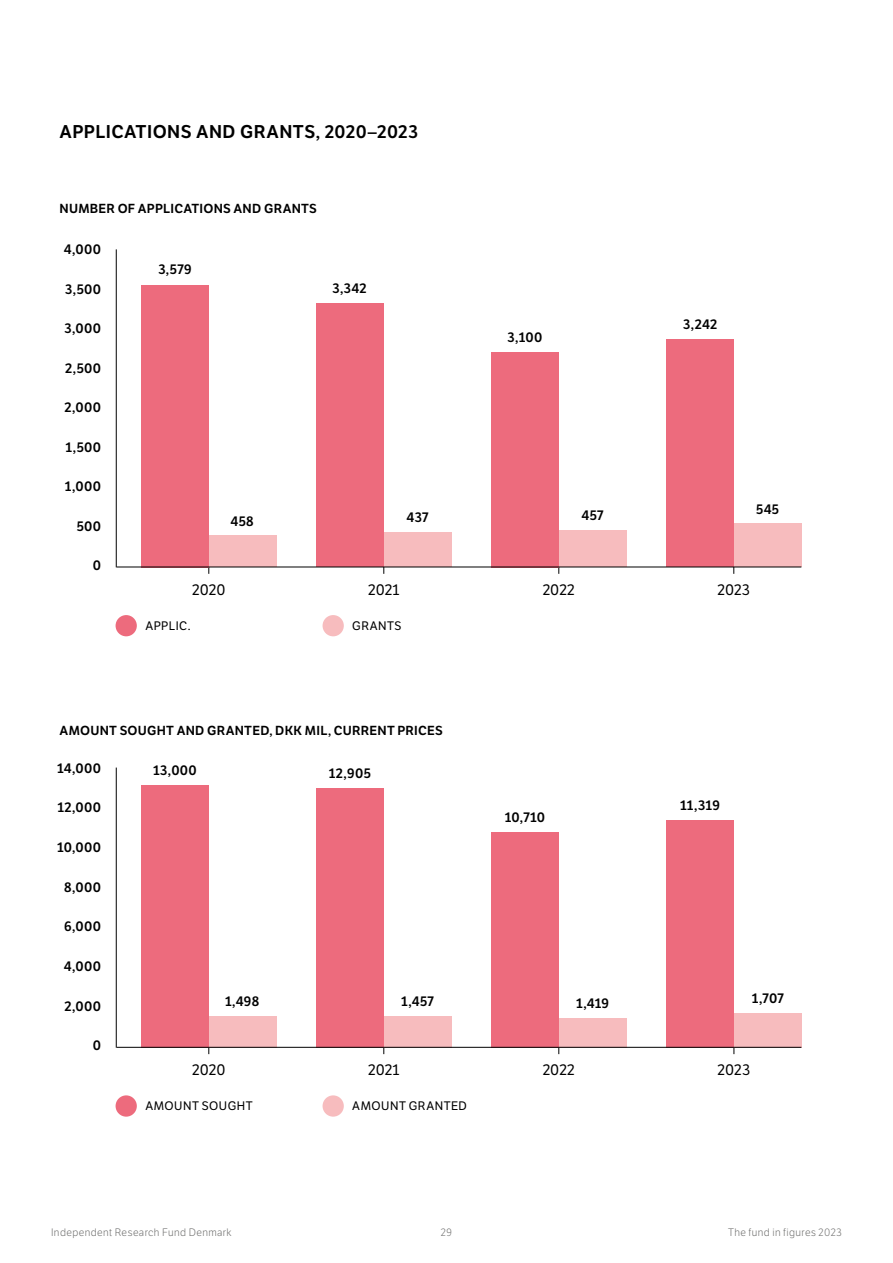
<style>
.page{position:relative;width:893px;height:1263px;background:#fff}
.page>*{position:absolute;margin:0;border:0;box-sizing:border-box;transform-origin:0 0}
.t1{font:600 18px "LFT Etica";letter-spacing:.025em;color:#000}
.t2{font:15px "LFT Etica";color:#000}
.t3{font:600 13.5px "LFT Etica";letter-spacing:.025em;color:#000}
.t4{font:600 12.75px "LFT Etica";letter-spacing:.02em;color:#000}
.t5{font:12px "LFT Etica";letter-spacing:.045em;color:#000}
.t6{font:300 10.5px "LFT Etica";letter-spacing:.045em;color:#6f6f6e}
</style>
<div class="page">
<div style="left:116px;top:1095px;width:21px;height:22px;background:#ed6b7d;border-radius:50%"></div>
<div style="left:116px;top:615px;width:21px;height:21px;background:#ed6b7d;border-radius:50%"></div>
<div style="left:323px;top:1095px;width:21px;height:22px;background:#f7bcbe;border-radius:50%"></div>
<div style="left:323px;top:615px;width:21px;height:21px;background:#f7bcbe;border-radius:50%"></div>
<div style="left:141px;top:785px;width:68px;height:262px;background:#ed6b7d"></div>
<div style="left:141px;top:285px;width:68px;height:282px;background:#ed6b7d"></div>
<div style="left:209px;top:1016px;width:67px;height:31px;background:#f7bcbe"></div>
<div style="left:209px;top:536px;width:67px;height:31px;background:#f7bcbe"></div>
<div style="left:316px;top:788px;width:68px;height:259px;background:#ed6b7d"></div>
<div style="left:316px;top:303px;width:68px;height:264px;background:#ed6b7d"></div>
<div style="left:384px;top:1016px;width:67px;height:31px;background:#f7bcbe"></div>
<div style="left:384px;top:532px;width:67px;height:35px;background:#f7bcbe"></div>
<div style="left:491px;top:832px;width:68px;height:215px;background:#ed6b7d"></div>
<div style="left:491px;top:352px;width:68px;height:215px;background:#ed6b7d"></div>
<div style="left:559px;top:1018px;width:67px;height:29px;background:#f7bcbe"></div>
<div style="left:559px;top:530px;width:67px;height:37px;background:#f7bcbe"></div>
<div style="left:666px;top:820px;width:68px;height:227px;background:#ed6b7d"></div>
<div style="left:666px;top:339px;width:68px;height:228px;background:#ed6b7d"></div>
<div style="left:734px;top:1013px;width:67px;height:34px;background:#f7bcbe"></div>
<div style="left:734px;top:524px;width:67px;height:43px;background:#f7bcbe"></div>
<hr style="left:116px;top:767px;width:1px;height:281px;background:#000">
<hr style="left:116px;top:249px;width:1px;height:318px;background:#000">
<hr style="left:117px;top:1047px;width:684px;height:1px;background:#000">
<hr style="left:117px;top:567px;width:684px;height:1px;background:#000">
<h1 class="t1" style="left:60px;top:121px;width:360px">APPLICATIONS AND GRANTS, 2020–2023</h1>
<p class="t4" style="left:60px;top:201px;width:259px">NUMBER OF APPLICATIONS AND GRANTS</p>
<p class="t3" style="left:64px;top:241px;width:39px">4,000</p>
<p class="t3" style="left:65px;top:281px;width:37px">3,500</p>
<p class="t3" style="left:65px;top:320px;width:38px">3,000</p>
<p class="t3" style="left:65px;top:360px;width:37px">2,500</p>
<p class="t3" style="left:64px;top:399px;width:38px">2,000</p>
<p class="t3" style="left:66px;top:439px;width:37px">1,500</p>
<p class="t3" style="left:65px;top:478px;width:38px">1,000</p>
<p class="t3" style="left:77px;top:518px;width:26px">500</p>
<p class="t3" style="left:93px;top:557px;width:10px">0</p>
<p class="t3" style="left:158px;top:261px;width:35px">3,579</p>
<p class="t3" style="left:231px;top:513px;width:25px">458</p>
<p class="t2" style="left:192px;top:581px;width:35px">2020</p>
<p class="t5" style="left:145px;top:619px;width:47px">APPLIC.</p>
<p class="t3" style="left:332px;top:280px;width:36px">3,342</p>
<p class="t3" style="left:407px;top:509px;width:24px">437</p>
<p class="t2" style="left:368px;top:581px;width:33px">2021</p>
<p class="t5" style="left:352px;top:619px;width:51px">GRANTS</p>
<p class="t4" style="left:60px;top:722px;width:385px">AMOUNT SOUGHT AND GRANTED, DKK MIL, CURRENT PRICES</p>
<p class="t3" style="left:57px;top:760px;width:45px">14,000</p>
<p class="t3" style="left:57px;top:799px;width:45px">12,000</p>
<p class="t3" style="left:57px;top:839px;width:45px">10,000</p>
<p class="t3" style="left:64px;top:879px;width:38px">8,000</p>
<p class="t3" style="left:64px;top:918px;width:38px">6,000</p>
<p class="t3" style="left:64px;top:958px;width:39px">4,000</p>
<p class="t3" style="left:64px;top:998px;width:38px">2,000</p>
<p class="t3" style="left:93px;top:1037px;width:10px">0</p>
<p class="t3" style="left:153px;top:762px;width:45px">13,000</p>
<p class="t3" style="left:225px;top:993px;width:36px">1,498</p>
<p class="t2" style="left:192px;top:1061px;width:35px">2020</p>
<p class="t5" style="left:145px;top:1099px;width:109px">AMOUNT SOUGHT</p>
<p class="t3" style="left:329px;top:765px;width:44px">12,905</p>
<p class="t3" style="left:401px;top:993px;width:34px">1,457</p>
<p class="t2" style="left:368px;top:1061px;width:33px">2021</p>
<p class="t5" style="left:352px;top:1099px;width:116px">AMOUNT GRANTED</p>
<p class="t3" style="left:508px;top:329px;width:36px">3,100</p>
<p class="t3" style="left:582px;top:507px;width:24px">457</p>
<p class="t2" style="left:543px;top:581px;width:34px">2022</p>
<p class="t3" style="left:505px;top:809px;width:42px">10,710</p>
<p class="t3" style="left:576px;top:995px;width:35px">1,419</p>
<p class="t2" style="left:543px;top:1061px;width:34px">2022</p>
<p class="t3" style="left:683px;top:316px;width:35px">3,242</p>
<p class="t3" style="left:756px;top:501px;width:25px">545</p>
<p class="t2" style="left:717px;top:581px;width:34px">2023</p>
<p class="t3" style="left:680px;top:797px;width:41px">11,319</p>
<p class="t3" style="left:752px;top:990px;width:34px">1,707</p>
<p class="t2" style="left:718px;top:1061px;width:34px">2023</p>
<p class="t6" style="left:51px;top:1227px;width:182px">Independent Research Fund Denmark</p>
<p class="t6" style="left:441px;top:1227px;width:13px">29</p>
<p class="t6" style="left:728px;top:1227px;width:115px">The fund in figures 2023</p>
</div>
